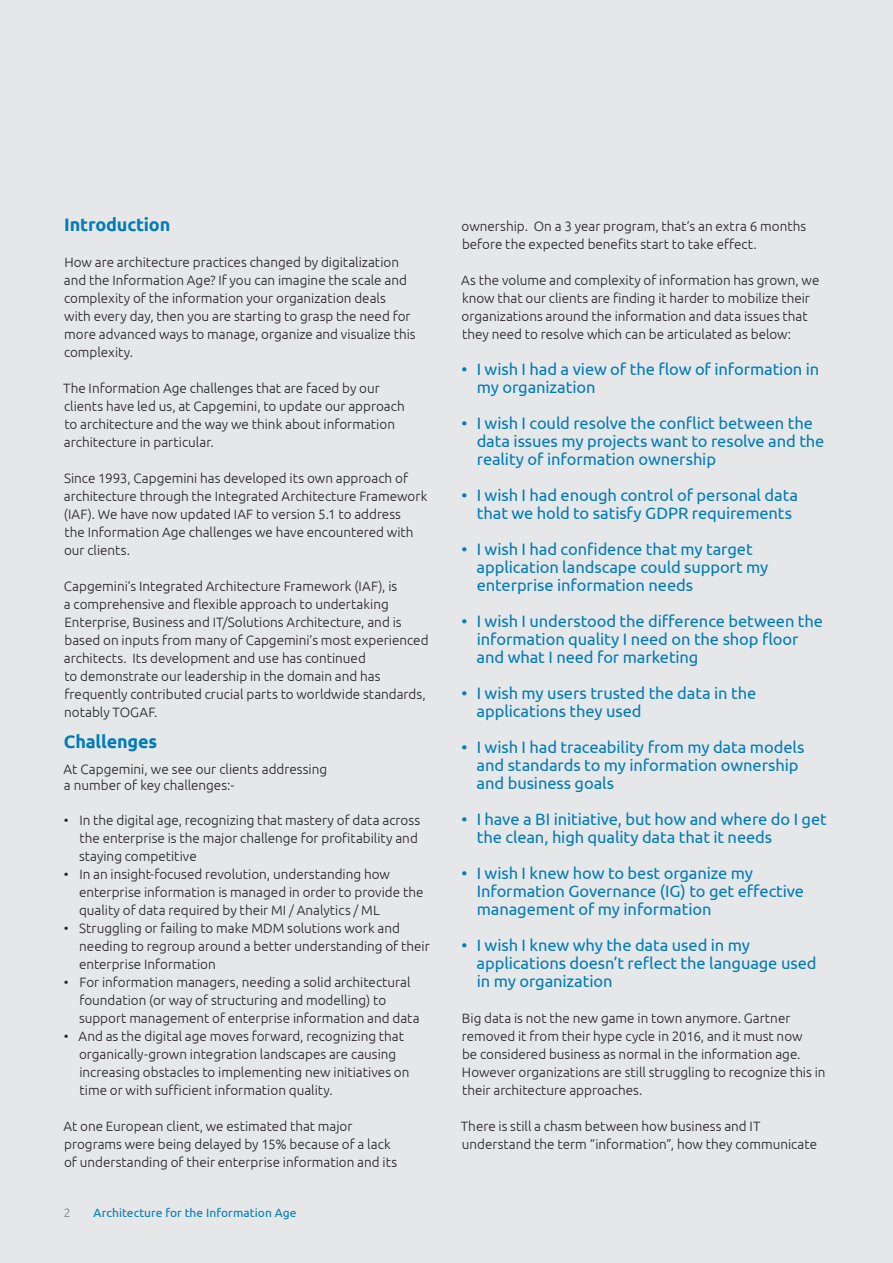
<style>
.page{position:relative;width:893px;height:1263px;background:#e6e7e9}
.page>*{position:absolute;margin:0;border:0;box-sizing:border-box;transform-origin:0 0}
.head1{font:700 18px "Ubuntu";letter-spacing:-.01em;color:#007cb6}
.t1{font:16.5px/18px "Ubuntu";letter-spacing:-.005em;color:#007cb6}
.text{font:300 13.5px/18px "Ubuntu";color:#231f20}
.head1-2{font:300 13.5px/16.5px "Ubuntu";color:#231f20}
.t2{font:12px "Ubuntu";letter-spacing:.005em;color:#007cb6}
.t3{font:300 12px "Ubuntu";color:#76787b}
</style>
<div class="page">
<p class="head1" style="left:64px;top:213px;width:108px">Introduction</p>
<p class="text" style="left:64px;top:252px;width:353px">How are architecture practices changed by digitalization and the Information Age? If you can imagine the scale and complexity of the information your organization deals with every day, then you are starting to grasp the need for more advanced ways to manage, organize and visualize this complexity.</p>
<p class="text" style="left:63px;top:378px;width:343px">The Information Age challenges that are faced by our clients have led us, at Capgemini, to update our approach to architecture and the way we think about information architecture in particular.</p>
<p class="text" style="left:64px;top:468px;width:365px">Since 1993, Capgemini has developed its own approach of architecture through the Integrated Architecture Framework (IAF). We have now updated IAF to version 5.1 to address<br>the Information Age challenges we have encountered with our clients.</p>
<p class="text" style="left:64px;top:576px;width:366px">Capgemini’s Integrated Architecture Framework (IAF), is<br>a comprehensive and flexible approach to undertaking Enterprise, Business and IT/Solutions Architecture, and is based on inputs from many of Capgemini’s most experienced architects. Its development and use has continued<br>to demonstrate our leadership in the domain and has frequently contributed crucial parts to worldwide standards, notably TOGAF.</p>
<p class="head1" style="left:64px;top:731px;width:95px">Challenges</p>
<p class="head1-2" style="left:64px;top:760px;width:265px">At Capgemini, we see our clients addressing a number of key challenges:-</p>
<p class="text" style="left:79px;top:810px;width:343px;text-indent:-15px">• In the digital age, recognizing that mastery of data across the enterprise is the major challenge for profitability and staying competitive</p>
<p class="text" style="left:79px;top:864px;width:346px;text-indent:-15px">• In an insight-focused revolution, understanding how enterprise information is managed in order to provide the quality of data required by their MI / Analytics / ML</p>
<p class="text" style="left:79px;top:918px;width:352px;text-indent:-15px">• Struggling or failing to make MDM solutions work and needing to regroup around a better understanding of their enterprise Information</p>
<p class="text" style="left:79px;top:972px;width:342px;text-indent:-15px">• For information managers, needing a solid architectural foundation (or way of structuring and modelling) to support management of enterprise information and data</p>
<p class="text" style="left:79px;top:1026px;width:332px;text-indent:-15px">• And as the digital age moves forward, recognizing that organically-grown integration landscapes are causing increasing obstacles to implementing new initiatives on time or with sufficient information quality.</p>
<p class="text" style="left:64px;top:1116px;width:335px">At one European client, we estimated that major programs were being delayed by 15% because of a lack of understanding of their enterprise information and its</p>
<p class="t3" style="left:64px;top:1205px;width:8px">2</p>
<p class="t2" style="left:94px;top:1205px;width:204px">Architecture for the Information Age</p>
<p class="text" style="left:462px;top:216px;width:346px">ownership. On a 3 year program, that’s an extra 6 months before the expected benefits start to take effect.</p>
<p class="text" style="left:461px;top:270px;width:360px">As the volume and complexity of information has grown, we know that our clients are finding it harder to mobilize their organizations around the information and data issues that they need to resolve which can be articulated as below:</p>
<p class="t1" style="left:477px;top:359px;width:344px;text-indent:-16px">• I wish I had a view of the flow of information in my organization</p>
<p class="t1" style="left:477px;top:413px;width:349px;text-indent:-15px">• I wish I could resolve the conflict between the data issues my projects want to resolve and the reality of information ownership</p>
<p class="t1" style="left:461px;top:485px;width:338px;text-align:center">• I wish I had enough control of personal data that we hold to satisfy GDPR requirements</p>
<p class="t1" style="left:477px;top:539px;width:293px;text-indent:-15px">• I wish I had confidence that my target application landscape could support my enterprise information needs</p>
<p class="t1" style="left:477px;top:611px;width:348px;text-indent:-15px">• I wish I understood the difference between the information quality I need on the shop floor and what I need for marketing</p>
<p class="t1" style="left:477px;top:683px;width:281px;text-indent:-15px">• I wish my users trusted the data in the applications they used</p>
<p class="t1" style="left:477px;top:737px;width:329px;text-indent:-15px">• I wish I had traceability from my data models and standards to my information ownership and business goals</p>
<p class="t1" style="left:477px;top:809px;width:351px;text-indent:-16px">• I have a BI initiative, but how and where do I get the clean, high quality data that it needs</p>
<p class="t1" style="left:477px;top:863px;width:329px;text-indent:-15px">• I wish I knew how to best organize my<br>Information Governance (IG) to get effective management of my information</p>
<p class="t1" style="left:477px;top:935px;width:341px;text-indent:-15px">• I wish I knew why the data used in my applications doesn’t reflect the language used in my organization</p>
<p class="text" style="left:462px;top:1008px;width:365px">Big data is not the new game in town anymore. Gartner removed it from their hype cycle in 2016, and it must now<br>be considered business as normal in the information age.<br>However organizations are still struggling to recognize this in their architecture approaches.</p>
<p class="text" style="left:461px;top:1116px;width:358px">There is still a chasm between how business and IT understand the term “information”, how they communicate</p>
</div>
